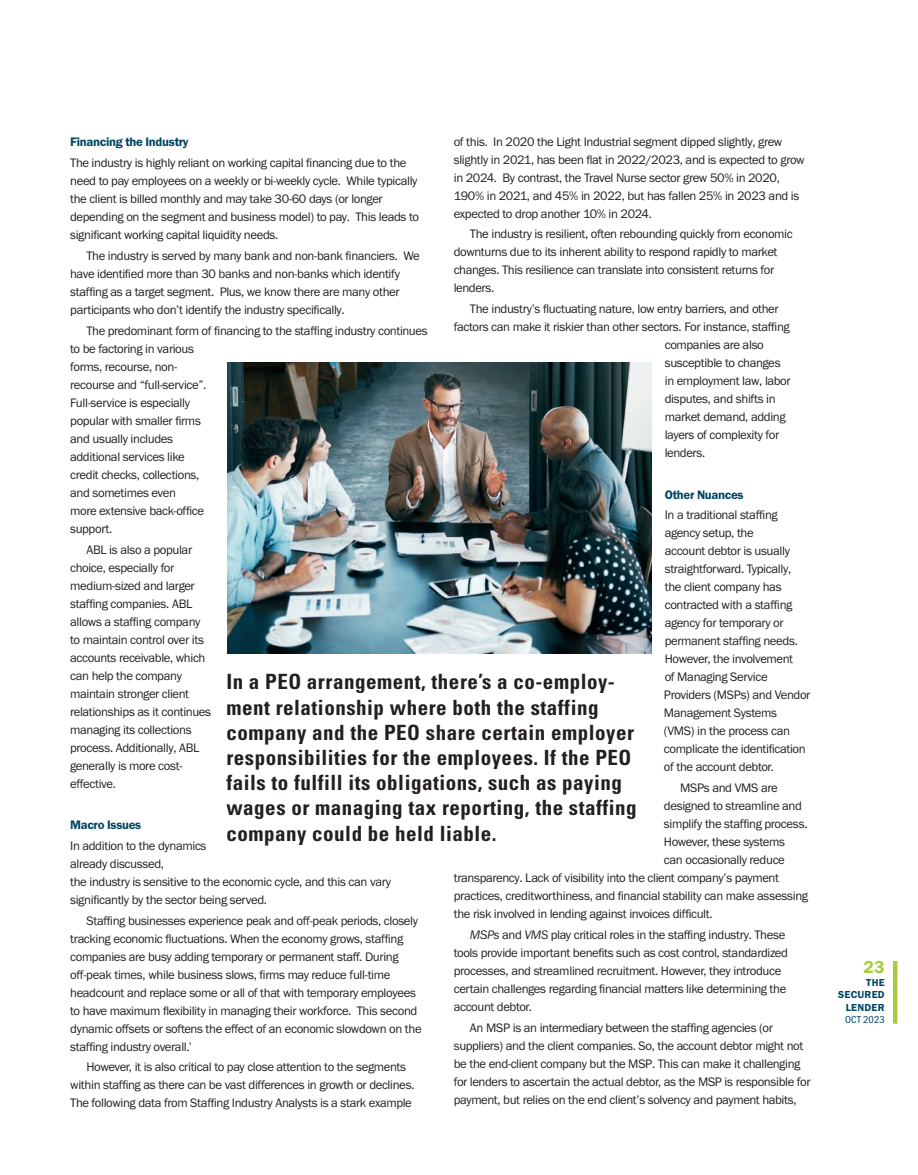
<style>
.page{position:relative;width:918px;height:1175px;background:#fff}
.page>*{position:absolute;margin:0;border:0;box-sizing:border-box;transform-origin:0 0}
.t1{font:700 condensed 21px/25.2px "Univers";letter-spacing:.025em;color:#231f20}
.t2{font:600 18px "Franklin Gothic FS";color:#a6ce39}
.t3{font:12.75px/18px "Franklin Gothic FS";letter-spacing:-.025em;color:#231f20}
.t4{font:600 12.75px "Franklin Gothic FS";letter-spacing:-.025em;color:#004462}
.t5{font:600 10.5px/12.6px "Franklin Gothic FS";letter-spacing:.025em;color:#004462;text-align:right}
.t6{font:condensed 10.5px "Franklin Gothic FS";letter-spacing:.01em;color:#004462}
.s1{font-style:italic}
</style>
<div class="page">
<hr style="left:893px;top:960px;width:4px;height:63px;background:#a6ce39">
<img style="left:228px;top:362px;width:423px;height:292px">
<p class="t3" style="left:454px;top:132px;width:352px">of this. In 2020 the Light Industrial segment dipped slightly, grew slightly in 2021, has been flat in 2022/2023, and is expected to grow in 2024. By contrast, the Travel Nurse sector grew 50% in 2020, 190% in 2021, and 45% in 2022, but has fallen 25% in 2023 and is expected to drop another 10% in 2024.</p>
<p class="t3" style="left:454px;top:225px;width:341px;text-indent:16px">The industry is resilient, often rebounding quickly from economic downturns due to its inherent ability to respond rapidly to market changes. This resilience can translate into consistent returns for lenders.</p>
<p class="t3" style="left:470px;top:300px;width:310px">The industry’s fluctuating nature, low entry barriers, and other</p>
<p class="t3" style="left:454px;top:318px;width:338px">factors can make it riskier than other sectors. For instance, staffing</p>
<p class="t3" style="left:665px;top:336px;width:101px">companies are also</p>
<p class="t3" style="left:665px;top:354px;width:117px">susceptible to changes</p>
<p class="t3" style="left:665px;top:372px;width:127px">in employment law, labor</p>
<p class="t3" style="left:665px;top:390px;width:112px">disputes, and shifts in</p>
<p class="t3" style="left:665px;top:408px;width:122px">market demand, adding</p>
<p class="t3" style="left:665px;top:426px;width:116px">layers of complexity for</p>
<p class="t3" style="left:665px;top:444px;width:42px">lenders.</p>
<p class="t4" style="left:665px;top:487px;width:80px">Other Nuances</p>
<p class="t3" style="left:664px;top:506px;width:148px">In a traditional staffing agency setup, the<br>account debtor is usually straightforward. Typically,<br>the client company has contracted with a staffing agency for temporary or permanent staffing needs.<br>However, the involvement<br>of Managing Service<br>Providers (MSPs) and Vendor<br>Management Systems (VMS) in the process can complicate the identification of the account debtor.</p>
<p class="t3" style="left:680px;top:779px;width:99px">MSPs and VMS are</p>
<p class="t3" style="left:664px;top:797px;width:140px">designed to streamline and</p>
<p class="t3" style="left:664px;top:815px;width:145px">simplify the staffing process.</p>
<p class="t3" style="left:664px;top:833px;width:123px">However, these systems</p>
<p class="t3" style="left:664px;top:851px;width:123px">can occasionally reduce</p>
<p class="t3" style="left:454px;top:869px;width:327px">transparency. Lack of visibility into the client company’s payment</p>
<p class="t3" style="left:454px;top:887px;width:356px">practices, creditworthiness, and financial stability can make assessing</p>
<p class="t3" style="left:454px;top:905px;width:260px">the risk involved in lending against invoices difficult.</p>
<p class="t3" style="left:454px;top:926px;width:336px;text-indent:16px"><span class="s1">MSPs</span> and <span class="s1">VMS</span> play critical roles in the staffing industry. These tools provide important benefits such as cost control, standardized processes, and streamlined recruitment. However, they introduce certain challenges regarding financial matters like determining the account debtor.</p>
<p class="t3" style="left:454px;top:1018px;width:358px;text-indent:16px">An MSP is an intermediary between the staffing agencies (or suppliers) and the client companies. So, the account debtor might not be the end-client company but the MSP. This can make it challenging for lenders to ascertain the actual debtor, as the MSP is responsible for payment, but relies on the end client’s solvency and payment habits,</p>
<p class="t4" style="left:70px;top:135px;width:120px">Financing the Industry</p>
<p class="t3" style="left:70px;top:154px;width:350px">The industry is highly reliant on working capital financing due to the need to pay employees on a weekly or bi-weekly cycle. While typically the client is billed monthly and may take 30-60 days (or longer depending on the segment and business model) to pay. This leads to significant working capital liquidity needs.</p>
<p class="t3" style="left:70px;top:247px;width:351px;text-indent:16px">The industry is served by many bank and non-bank financiers. We have identified more than 30 banks and non-banks which identify staffing as a target segment. Plus, we know there are many other participants who don’t identify the industry specifically.</p>
<p class="t3" style="left:70px;top:321px;width:359px;text-indent:16px">The predominant form of financing to the staffing industry continues to be factoring in various<br>forms, recourse, non-<br>recourse and “full-service”.<br>Full-service is especially<br>popular with smaller firms<br>and usually includes<br>additional services like<br>credit checks, collections,<br>and sometimes even<br>more extensive back-office<br>support.</p>
<p class="t3" style="left:70px;top:540px;width:143px;text-indent:16px">ABL is also a popular choice, especially for medium-sized and larger staffing companies. ABL allows a staffing company to maintain control over its accounts receivable, which can help the company maintain stronger client relationships as it continues managing its collections process. Additionally, ABL generally is more cost&shy;effective.</p>
<p class="t4" style="left:70px;top:817px;width:73px">Macro Issues</p>
<p class="t3" style="left:70px;top:836px;width:322px">In addition to the dynamics<br>already discussed,<br>the industry is sensitive to the economic cycle, and this can vary significantly by the sector being served.</p>
<p class="t3" style="left:70px;top:911px;width:353px;text-indent:16px">Staffing businesses experience peak and off-peak periods, closely tracking economic fluctuations. When the economy grows, staffing companies are busy adding temporary or permanent staff. During off-peak times, while business slows, firms may reduce full-time headcount and replace some or all of that with temporary employees to have maximum flexibility in managing their workforce. This second dynamic offsets or softens the effect of an economic slowdown on the staffing industry overall.’</p>
<p class="t3" style="left:70px;top:1058px;width:346px;text-indent:16px">However, it is also critical to pay close attention to the segments within staffing as there can be vast differences in growth or declines.<br>The following data from Staffing Industry Analysts is a stark example</p>
<p class="t1" style="left:226px;top:669px;width:412px">In a PEO arrangement, there’s a co-employ&shy;ment relationship where both the staffing company and the PEO share certain employer responsibilities for the employees. If the PEO fails to fulfill its obligations, such as paying wages or managing tax reporting, the staffing company could be held liable.</p>
<h2 class="t2" style="left:864px;top:957px;width:23px">23</h2>
<p class="t5" style="left:838px;top:976px;width:48px">THE<br>SECURED<br>LENDER</p>
<p class="t6" style="left:845px;top:1014px;width:41px">OCT 2023</p>
</div>
